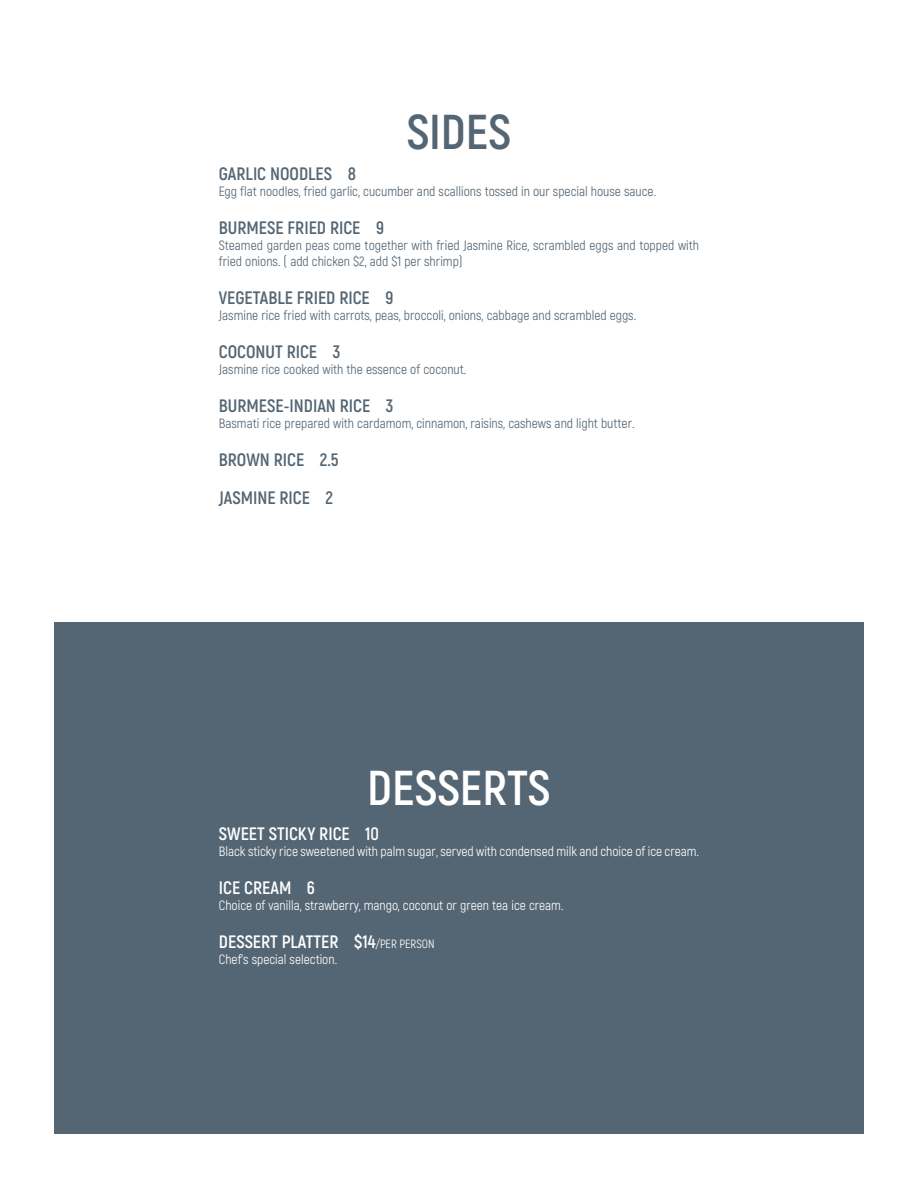
<style>
.page{position:relative;width:918px;height:1188px;background:#fff}
.page>*{position:absolute;margin:0;border:0;box-sizing:border-box;transform-origin:0 0}
.t1{font:700 48.9px "Akrobat";color:#fff}
.t2{font:700 48.9px "Akrobat";color:#546573}
.t3{font:700 18px/37.8px "Akrobat";color:#546573}
.t4{font:700 18px "Akrobat";color:#fff}
.t5{font:13.5px/16.2px "Akrobat";color:#546573}
.t6{font:13.5px "Akrobat";color:#fff}
.s1{font-weight:400;font-size:12px}
</style>
<div class="page">
<div style="left:54px;top:622px;width:810px;height:512px;background:#546573"></div>
<h1 class="t2" style="left:407px;top:101px;width:106px">SIDES</h1>
<h2 class="t3" style="left:219px;top:154px;width:139px">GARLIC NOODLES 8</h2>
<p class="t5" style="left:219px;top:183px;width:439px">Egg flat noodles, fried garlic, cucumber and scallions tossed in our special house sauce.</p>
<h2 class="t3" style="left:219px;top:208px;width:167px">BURMESE FRIED RICE 9</h2>
<p class="t5" style="left:219px;top:237px;width:482px">Steamed garden peas come together with fried Jasmine Rice, scrambled eggs and topped with fried onions. ( add chicken $2, add $1 per shrimp)</p>
<h2 class="t3" style="left:219px;top:279px;width:176px">VEGETABLE FRIED RICE 9</h2>
<p class="t5" style="left:219px;top:307px;width:419px">Jasmine rice fried with carrots, peas, broccoli, onions, cabbage and scrambled eggs.</p>
<h2 class="t3" style="left:219px;top:333px;width:123px">COCONUT RICE 3</h2>
<p class="t5" style="left:219px;top:361px;width:249px">Jasmine rice cooked with the essence of coconut.</p>
<h2 class="t3" style="left:219px;top:387px;width:176px">BURMESE-INDIAN RICE 3</h2>
<p class="t5" style="left:219px;top:415px;width:417px">Basmati rice prepared with cardamom, cinnamon, raisins, cashews and light butter.</p>
<h2 class="t3" style="left:219px;top:441px;width:121px">BROWN RICE 2.5<br>JASMINE RICE 2</h2>
<h1 class="t1" style="left:367px;top:758px;width:185px">DESSERTS</h1>
<h2 class="t4" style="left:219px;top:822px;width:162px">SWEET STICKY RICE 10</h2>
<p class="t6" style="left:219px;top:843px;width:482px">Black sticky rice sweetened with palm sugar, served with condensed milk and choice of ice cream.</p>
<h2 class="t4" style="left:219px;top:876px;width:98px">ICE CREAM 6</h2>
<p class="t6" style="left:219px;top:897px;width:346px">Choice of vanilla, strawberry, mango, coconut or green tea ice cream.</p>
<h2 class="t4" style="left:219px;top:930px;width:217px">DESSERT PLATTER $14<span class="s1">/PER PERSON</span></h2>
<p class="t6" style="left:219px;top:951px;width:120px">Chef’s special selection.</p>
</div>
